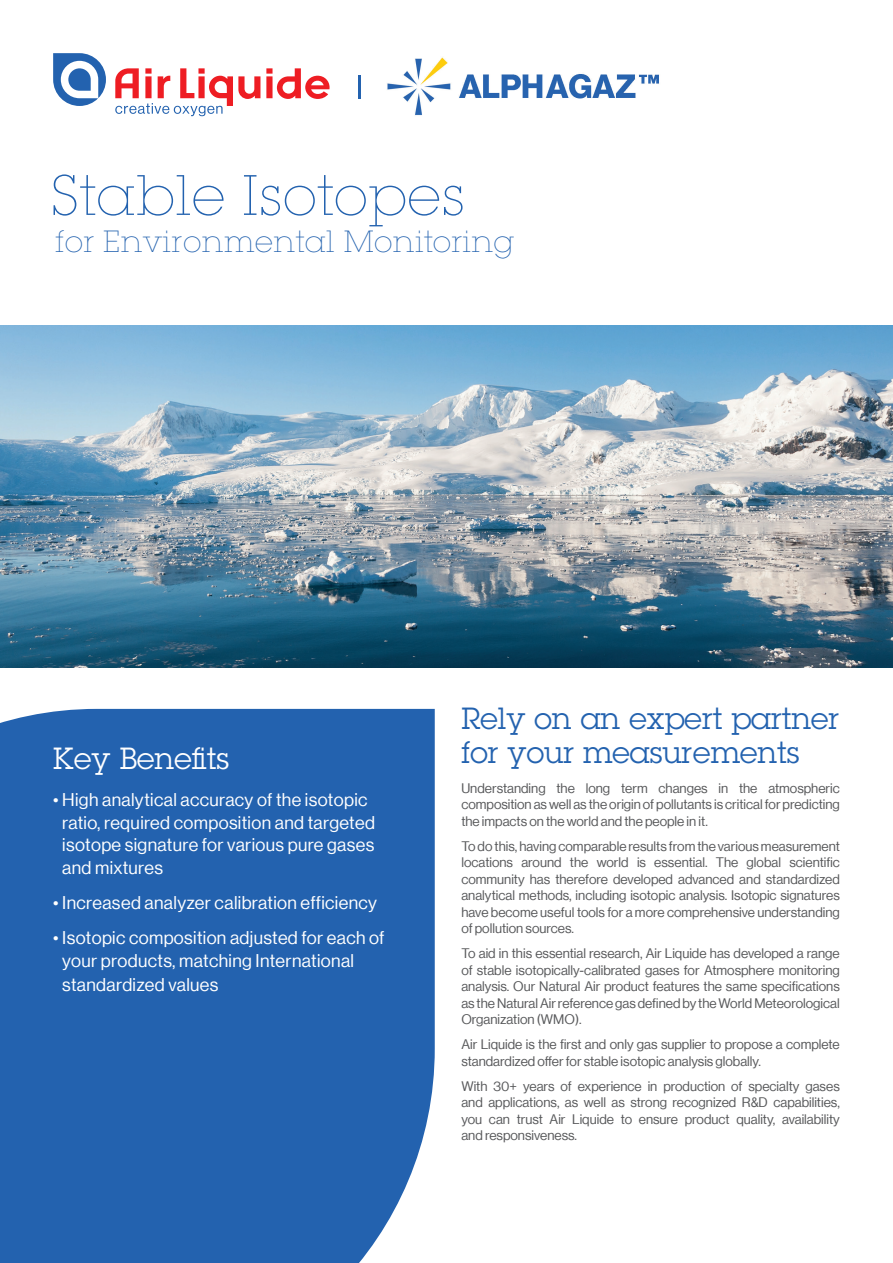
<style>
.page{position:relative;width:893px;height:1263px;background:#fff}
.page>*{position:absolute;margin:0;border:0;box-sizing:border-box;transform-origin:0 0}
.t1{font:200 55.65px "Lubalin Graph Std";letter-spacing:.02em;color:#2362af}
.GROS_TITRE_couleur{font:30px/34.5px "Lubalin Graph Std";color:#2362af}
.t2{font:200 30px "Lubalin Graph Std";letter-spacing:.02em;color:#2362af}
.GROS_TITRE_couleur-2{font:30px "Lubalin Graph Std";color:#fff}
.texte_intro{font:18px/22.5px "N Haas Grotesk DS Pro 55 Rg";letter-spacing:.02em;color:#fff}
.t3{font:13.5px/16.5px "N Haas Grotesk DS Pro 55 Rg";color:#57585a;text-align:justify}
</style>
<div class="page">
<hr style="left:358px;top:75px;width:2px;height:24px;background:#2362af">
<svg style="left:53px;top:53px;width:53px;height:53px"></svg>
<svg style="left:266px;top:68px;width:64px;height:31px"></svg>
<svg style="left:115px;top:68px;width:145px;height:48px"></svg>
<img style="left:387px;top:57px;width:272px;height:59px">
<img style="left:0;top:326px;width:893px;height:341px">
<div style="left:0;top:709px;width:435px;height:554px;background:#2362af"></div>
<p class="t1" style="left:51px;top:164px;width:416px">Stable Isotopes</p>
<p class="t2" style="left:55px;top:225px;width:461px">for Environmental Monitoring</p>
<p class="GROS_TITRE_couleur-2" style="left:53px;top:739px;width:177px">Key Benefits</p>
<p class="texte_intro" style="left:62px;top:789px;width:314px;text-indent:-9px">• High analytical accuracy of the isotopic ratio, required composition and targeted isotope signature for various pure gases and mixtures</p>
<p class="texte_intro" style="left:53px;top:891px;width:325px">• Increased analyzer calibration efficiency</p>
<p class="texte_intro" style="left:62px;top:927px;width:324px;text-indent:-9px">• Isotopic composition adjusted for each of your products, matching International</p>
<p class="texte_intro" style="left:62px;top:973px;width:158px">standardized values</p>
<p class="GROS_TITRE_couleur" style="left:461px;top:701px;width:379px">Rely on an expert partner for your measurements</p>
<p class="t3" style="left:461px;top:780px;width:380px">Understanding the long term changes in the atmospheric composition as well as the origin of pollutants is critical for predicting the impacts on the world and the people in it.</p>
<p class="t3" style="left:461px;top:838px;width:380px">To do this, having comparable results from the various measurement locations around the world is essential. The global scientific community has therefore developed advanced and standardized analytical methods, including isotopic analysis. Isotopic signatures have become useful tools for a more comprehensive understanding of pollution sources.</p>
<p class="t3" style="left:461px;top:945px;width:380px">To aid in this essential research, Air Liquide has developed a range of stable isotopically-calibrated gases for Atmosphere monitoring analysis. Our Natural Air product features the same specifications as the Natural Air reference gas defined by the World Meteorological Organization (WMO).</p>
<p class="t3" style="left:461px;top:1036px;width:380px">Air Liquide is the first and only gas supplier to propose a complete standardized offer for stable isotopic analysis globally.</p>
<p class="t3" style="left:461px;top:1078px;width:380px">With 30+ years of experience in production of specialty gases and applications, as well as strong recognized R&amp;D capabilities, you can trust Air Liquide to ensure product quality, availability and responsiveness.</p>
</div>
